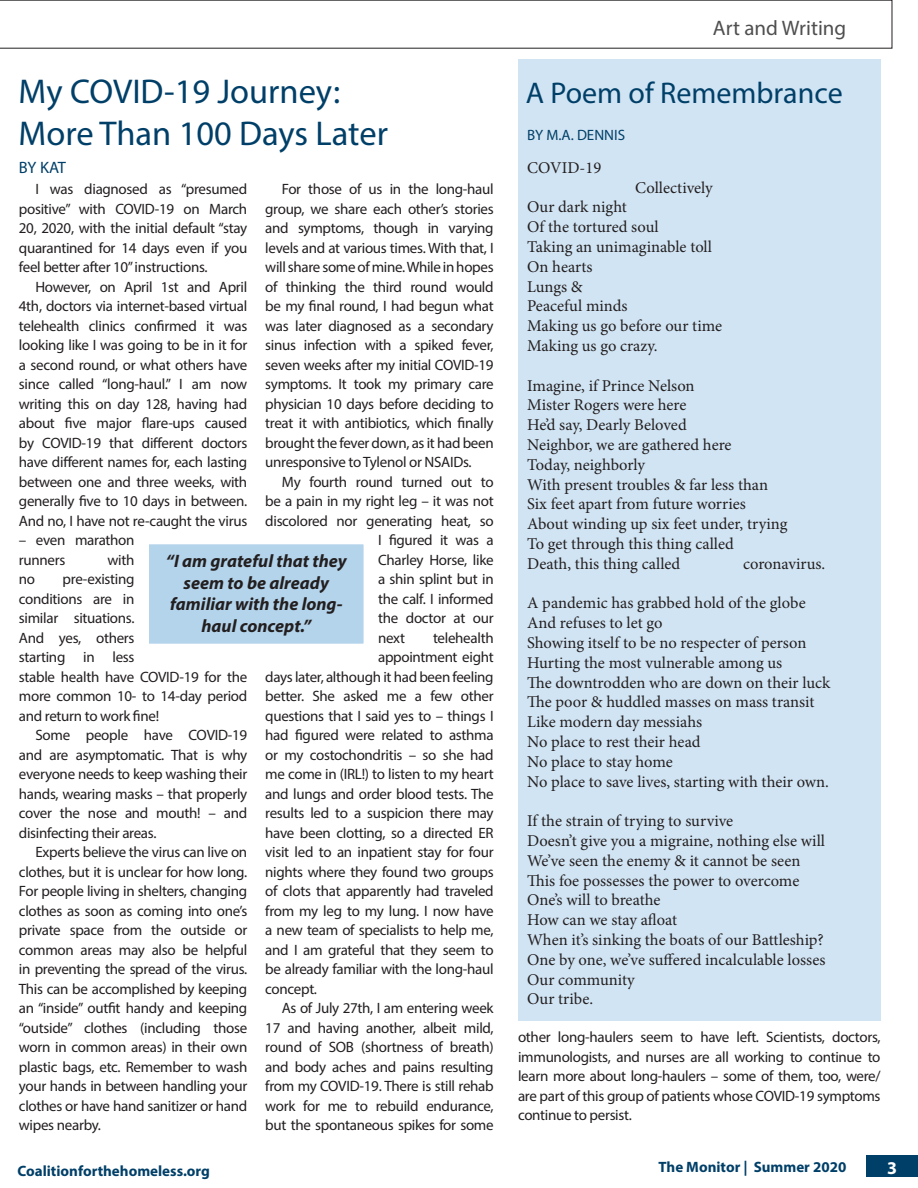
<style>
.page{position:relative;width:918px;height:1188px;background:#fff}
.page>*{position:absolute;margin:0;border:0;box-sizing:border-box;transform-origin:0 0}
.Head_1{font:34.5px/42px "Myriad Pro";color:#003f68}
.t1{font:30px "Myriad Pro";color:#003f68}
.Subheading{font:21px "Myriad Pro";color:#4f4f4f}
.t2{font:italic 700 18px/21.6px "Myriad Pro";color:#231f20;text-align:center}
.t3{font:700 18px "Myriad Pro";color:#fff}
.t4{font:16.5px "Minion Pro";color:#231f20}
.Head_1-2{font:16.5px "Myriad Pro";color:#003f68}
.Body{font:15px/19.5px "Myriad Pro";letter-spacing:-.02em;color:#231f20;text-align:justify}
.t5{font:700 15px "Myriad Pro";color:#003f68}
.Head_1-3{font:15px "Myriad Pro";color:#003f68}
</style>
<div class="page">
<div style="left:143px;top:538px;width:227px;height:112px;background:#b3d4eb;border:6px solid #fff"></div>
<svg style="left:0;top:0;width:892px;height:48px"></svg>
<div style="left:866px;top:1156px;width:52px;height:21px;background:#003f68"></div>
<div style="left:518px;top:60px;width:363px;height:961px;background:#cce2f2"></div>
<p class="Head_1" style="left:19px;top:70px;width:371px">My COVID-19 Journey:<br>More Than 100 Days Later</p>
<p class="Body" style="left:19px;top:179px;width:230px;text-indent:16px">I was diagnosed as “presumed positive” with COVID-19 on March 20, 2020, with the initial default “stay quarantined for 14 days even if you feel better after 10” instructions.</p>
<p class="Body" style="left:19px;top:277px;width:230px;text-indent:16px">However, on April 1st and April 4th, doctors via internet-based virtual telehealth clinics confirmed it was looking like I was going to be in it for a second round, or what others have since called “long-haul.” I am now writing this on day 128, having had about five major flare-ups caused by COVID-19 that different doctors have different names for, each lasting between one and three weeks, with generally five to 10 days in between.<br>And no, I have not re-caught the virus</p>
<p class="Body" style="left:19px;top:530px;width:117px">– even marathon runners</p>
<p class="Head_1-2" style="left:19px;top:158px;width:49px">BY KAT</p>
<p class="Body" style="left:265px;top:179px;width:230px;text-indent:16px">For those of us in the long-haul group, we share each other’s stories and symptoms, though in varying levels and at various times. With that, I will share some of mine. While in hopes of thinking the third round would be my final round, I had begun what was later diagnosed as a secondary sinus infection with a spiked fever, seven weeks after my initial COVID-19 symptoms. It took my primary care physician 10 days before deciding to treat it with antibiotics, which finally brought the fever down, as it had been unresponsive to Tylenol or NSAIDs.</p>
<p class="Body" style="left:282px;top:472px;width:213px">My fourth round turned out to</p>
<p class="Body" style="left:265px;top:491px;width:230px">be a pain in my right leg – it was not</p>
<p class="Body" style="left:265px;top:511px;width:230px">discolored nor generating heat, so</p>
<p class="Body" style="left:378px;top:530px;width:117px">I figured it was a</p>
<p class="Body" style="left:378px;top:550px;width:117px">Charley Horse, like</p>
<p class="Body" style="left:378px;top:569px;width:117px">a shin splint but in</p>
<p class="Body" style="left:378px;top:589px;width:117px">the calf. I informed</p>
<p class="Body" style="left:378px;top:608px;width:117px">the doctor at our</p>
<p class="Body" style="left:378px;top:628px;width:28px">next</p>
<p class="Body" style="left:433px;top:628px;width:62px">telehealth</p>
<p class="Body" style="left:378px;top:647px;width:117px">appointment eight</p>
<p class="Body" style="left:265px;top:667px;width:230px">days later, although it had been feeling</p>
<p class="Body" style="left:265px;top:686px;width:230px">better. She asked me a few other</p>
<p class="Body" style="left:265px;top:706px;width:230px">questions that I said yes to – things I</p>
<p class="Body" style="left:265px;top:725px;width:230px">had figured were related to asthma</p>
<p class="Body" style="left:265px;top:745px;width:230px">or my costochondritis – so she had</p>
<p class="Body" style="left:265px;top:764px;width:230px">me come in (IRL!) to listen to my heart</p>
<p class="Body" style="left:265px;top:784px;width:230px">and lungs and order blood tests. The</p>
<p class="Body" style="left:265px;top:803px;width:230px">results led to a suspicion there may</p>
<p class="Body" style="left:265px;top:823px;width:230px">have been clotting, so a directed ER</p>
<p class="Body" style="left:265px;top:842px;width:230px">visit led to an inpatient stay for four</p>
<p class="Body" style="left:265px;top:862px;width:230px">nights where they found two groups</p>
<p class="Body" style="left:265px;top:881px;width:230px">of clots that apparently had traveled</p>
<p class="Body" style="left:265px;top:901px;width:230px">from my leg to my lung. I now have</p>
<p class="Body" style="left:265px;top:920px;width:230px">a new team of specialists to help me,</p>
<p class="Body" style="left:265px;top:940px;width:230px">and I am grateful that they seem to</p>
<p class="Body" style="left:265px;top:959px;width:230px">be already familiar with the long-haul</p>
<p class="Body" style="left:265px;top:979px;width:53px">concept.</p>
<p class="Body" style="left:265px;top:998px;width:230px;text-indent:16px">As of July 27th, I am entering week 17 and having another, albeit mild, round of SOB (shortness of breath) and body aches and pains resulting from my COVID-19. There is still rehab work for me to rebuild endurance, but the spontaneous spikes for some</p>
<p class="Body" style="left:108px;top:550px;width:28px">with</p>
<p class="t2" style="left:166px;top:550px;width:182px">“I am grateful that they seem to be already familiar with the long&shy;haul concept.”</p>
<p class="Body" style="left:19px;top:569px;width:230px;text-align:left;text-indent:44px">pre-existing<br>conditions are in<br>similar situations.<br>And yes, others<br>starting in less<br>stable health have COVID-19 for the more common 10- to 14-day period and return to work fine!</p>
<p class="Body" style="left:19px;top:725px;width:230px;text-indent:16px">Some people have COVID-19 and are asymptomatic. That is why everyone needs to keep washing their hands, wearing masks – that properly cover the nose and mouth! – and disinfecting their areas.</p>
<p class="Body" style="left:19px;top:842px;width:230px;text-indent:16px">Experts believe the virus can live on clothes, but it is unclear for how long.<br>For people living in shelters, changing clothes as soon as coming into one’s private space from the outside or common areas may also be helpful in preventing the spread of the virus.<br>This can be accomplished by keeping an “inside” outfit handy and keeping “outside” clothes (including those worn in common areas) in their own plastic bags, etc. Remember to wash your hands in between handling your clothes or have hand sanitizer or hand wipes nearby.</p>
<p class="Body" style="left:19px;top:569px;width:18px">no</p>
<p class="t5" style="left:18px;top:1161px;width:194px">Coalitionforthehomeless.org</p>
<p class="Subheading" style="left:713px;top:15px;width:135px">Art and Writing</p>
<p class="t1" style="left:526px;top:75px;width:318px">A Poem of Remembrance</p>
<p class="Head_1-3" style="left:527px;top:125px;width:99px">BY M.A. DENNIS</p>
<p class="t4" style="left:527px;top:157px;width:76px">COVID-19</p>
<p class="t4" style="left:635px;top:176px;width:79px">Collectively</p>
<p class="t4" style="left:527px;top:196px;width:101px">Our dark night</p>
<p class="t4" style="left:527px;top:216px;width:133px">Of the tortured soul</p>
<p class="t4" style="left:527px;top:236px;width:186px">Taking an unimaginable toll</p>
<p class="t4" style="left:527px;top:256px;width:67px">On hearts</p>
<p class="t4" style="left:527px;top:275px;width:57px">Lungs &amp;</p>
<p class="t4" style="left:527px;top:295px;width:102px">Peaceful minds</p>
<p class="t4" style="left:527px;top:315px;width:197px">Making us go before our time</p>
<p class="t4" style="left:527px;top:335px;width:132px">Making us go crazy.</p>
<p class="t4" style="left:527px;top:374px;width:169px">Imagine, if Prince Nelson</p>
<p class="t4" style="left:527px;top:394px;width:161px">Mister Rogers were here</p>
<p class="t4" style="left:527px;top:414px;width:161px">He’d say, Dearly Beloved</p>
<p class="t4" style="left:527px;top:434px;width:206px">Neighbor, we are gathered here</p>
<p class="t4" style="left:527px;top:454px;width:120px">Today, neighborly</p>
<p class="t4" style="left:527px;top:473px;width:242px">With present troubles &amp; far less than</p>
<p class="t4" style="left:527px;top:493px;width:220px">Six feet apart from future worries</p>
<p class="t4" style="left:527px;top:513px;width:262px">About winding up six feet under, trying</p>
<p class="t4" style="left:527px;top:533px;width:208px">To get through this thing called</p>
<p class="t4" style="left:527px;top:553px;width:155px">Death, this thing called</p>
<p class="t4" style="left:743px;top:553px;width:84px">coronavirus.</p>
<p class="t4" style="left:527px;top:592px;width:280px">A pandemic has grabbed hold of the globe</p>
<p class="t4" style="left:527px;top:612px;width:137px">And refuses to let go</p>
<p class="t4" style="left:527px;top:632px;width:281px">Showing itself to be no respecter of person</p>
<p class="t4" style="left:527px;top:652px;width:257px">Hurting the most vulnerable among us</p>
<p class="t4" style="left:527px;top:671px;width:305px">The downtrodden who are down on their luck</p>
<p class="t4" style="left:527px;top:691px;width:289px">The poor &amp; huddled masses on mass transit</p>
<p class="t4" style="left:527px;top:711px;width:177px">Like modern day messiahs</p>
<p class="t4" style="left:527px;top:731px;width:175px">No place to rest their head</p>
<p class="t4" style="left:527px;top:751px;width:147px">No place to stay home</p>
<p class="t4" style="left:527px;top:770px;width:303px">No place to save lives, starting with their own.</p>
<p class="t4" style="left:527px;top:810px;width:208px">If the strain of trying to survive</p>
<p class="t4" style="left:527px;top:830px;width:299px">Doesn’t give you a migraine, nothing else will</p>
<p class="t4" style="left:527px;top:850px;width:275px">We’ve seen the enemy &amp; it cannot be seen</p>
<p class="t4" style="left:527px;top:869px;width:274px">This foe possesses the power to overcome</p>
<p class="t4" style="left:527px;top:889px;width:135px">One’s will to breathe</p>
<p class="t4" style="left:527px;top:909px;width:151px">How can we stay afloat</p>
<p class="t4" style="left:527px;top:929px;width:298px">When it’s sinking the boats of our Battleship?</p>
<p class="t4" style="left:527px;top:949px;width:300px">One by one, we’ve suffered incalculable losses</p>
<p class="t4" style="left:527px;top:968px;width:109px">Our community</p>
<p class="t4" style="left:527px;top:988px;width:67px">Our tribe.</p>
<p class="Body" style="left:518px;top:1027px;width:364px">other long-haulers seem to have left. Scientists, doctors, immunologists, and nurses are all working to continue to learn more about long-haulers – some of them, too, were/ are part of this group of patients whose COVID-19 symptoms continue to persist.</p>
<p class="t5" style="left:659px;top:1157px;width:189px">The Monitor | Summer 2020</p>
<p class="t3" style="left:887px;top:1156px;width:11px">3</p>
</div>
